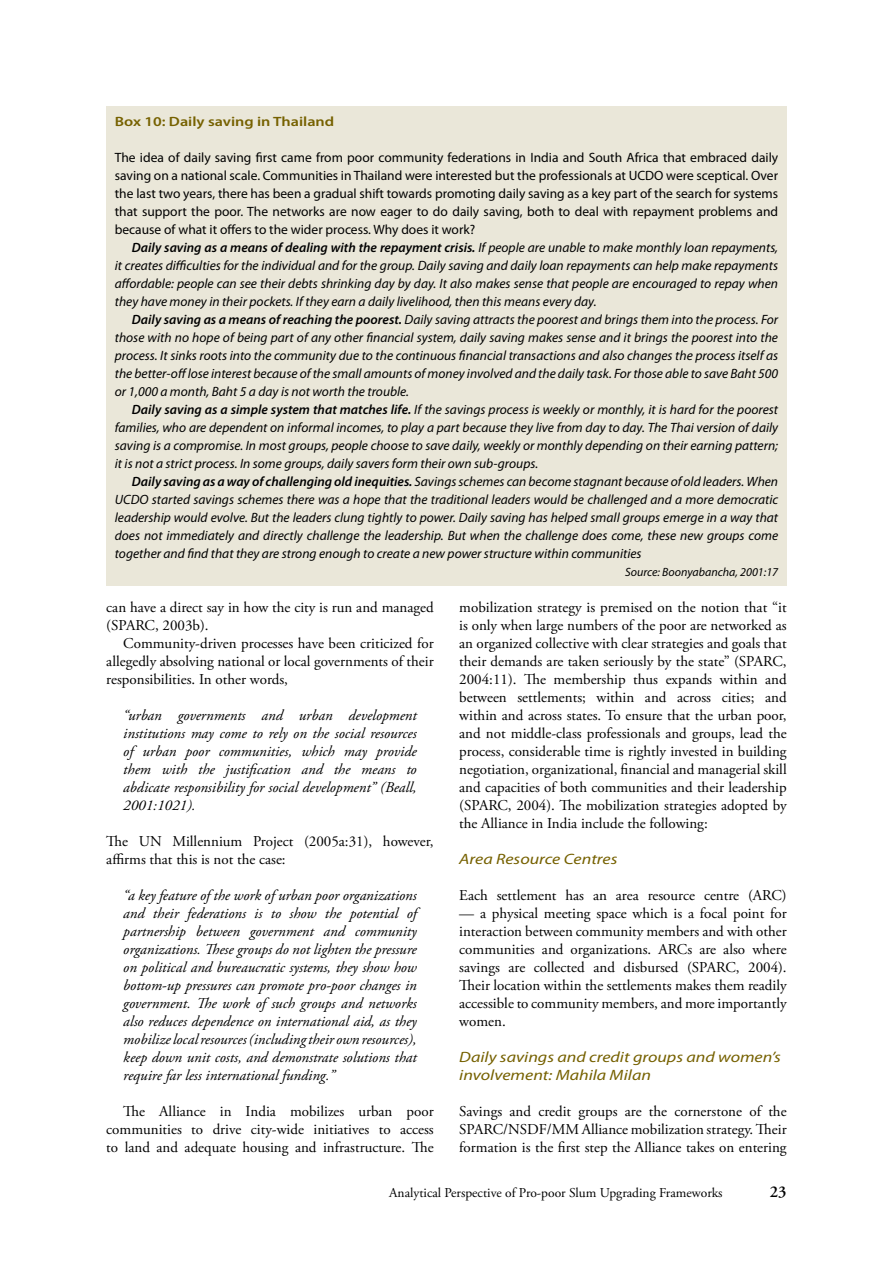
<style>
.page{position:relative;width:893px;height:1263px;background:#fff}
.page>*{position:absolute;margin:0;border:0;box-sizing:border-box;transform-origin:0 0}
.t1{font:600 16.5px "Adobe Garamond Pro";color:#000}
.t2{font:15px/18px "Adobe Garamond Pro";color:#000;text-align:justify}
.t3{font:italic 15px/18px "Adobe Garamond Pro";color:#000;text-align:justify}
.t4{font:italic 15px/18px "Myriad Pro";color:#766100;scale:1.2 1}
.t5{font:italic 13.5px/18px "Myriad Pro";color:#000;text-align:justify}
.t6{font:13.5px/18px "Myriad Pro";color:#000;text-align:justify}
.t7{font:13.5px "Adobe Garamond Pro";color:#000}
.t8{font:600 13.5px "Myriad Pro";color:#766100;scale:1.2 1}
.t9{font:italic 12px "Myriad Pro";color:#000}
.s1{font-weight:600}
</style>
<div class="page">
<div style="left:106px;top:106px;width:681px;height:480px;background:#eae7d9"></div>
<p class="t8" style="left:115px;top:113px;width:184px">Box 10: Daily saving in Thailand</p>
<p class="t6" style="left:115px;top:148px;width:665px">The idea of daily saving first came from poor community federations in India and South Africa that embraced daily saving on a national scale. Communities in Thailand were interested but the professionals at UCDO were sceptical. Over the last two years, there has been a gradual shift towards promoting daily saving as a key part of the search for systems that support the poor. The networks are now eager to do daily saving, both to deal with repayment problems and because of what it offers to the wider process. Why does it work?</p>
<p class="t5" style="left:115px;top:238px;width:665px;text-indent:17px"><span class="s1">Daily saving as a means of dealing with the repayment crisis.</span> If people are unable to make monthly loan repayments, it creates difficulties for the individual and for the group. Daily saving and daily loan repayments can help make repayments affordable: people can see their debts shrinking day by day. It also makes sense that people are encouraged to repay when they have money in their pockets. If they earn a daily livelihood, then this means every day.</p>
<p class="t5" style="left:115px;top:310px;width:665px;text-indent:17px"><span class="s1">Daily saving as a means of reaching the poorest.</span> Daily saving attracts the poorest and brings them into the process. For those with no hope of being part of any other financial system, daily saving makes sense and it brings the poorest into the process. It sinks roots into the community due to the continuous financial transactions and also changes the process itself as the better-off lose interest because of the small amounts of money involved and the daily task. For those able to save Baht 500 or 1,000 a month, Baht 5 a day is not worth the trouble.</p>
<p class="t5" style="left:115px;top:400px;width:665px;text-indent:17px"><span class="s1">Daily saving as a simple system that matches life.</span> If the savings process is weekly or monthly, it is hard for the poorest families, who are dependent on informal incomes, to play a part because they live from day to day. The Thai version of daily saving is a compromise. In most groups, people choose to save daily, weekly or monthly depending on their earning pattern; it is not a strict process. In some groups, daily savers form their own sub-groups.</p>
<p class="t5" style="left:115px;top:472px;width:665px;text-indent:17px"><span class="s1">Daily saving as a way of challenging old inequities.</span> Savings schemes can become stagnant because of old leaders. When UCDO started savings schemes there was a hope that the traditional leaders would be challenged and a more democratic leadership would evolve. But the leaders clung tightly to power. Daily saving has helped small groups emerge in a way that does not immediately and directly challenge the leadership. But when the challenge does come, these new groups come together and find that they are strong enough to create a new power structure within communities</p>
<p class="t9" style="left:625px;top:565px;width:155px">Source: Boonyabancha, 2001:17</p>
<p class="t2" style="left:106px;top:599px;width:329px">can have a direct say in how the city is run and managed (SPARC, 2003b).</p>
<p class="t2" style="left:106px;top:635px;width:329px;text-indent:17px">Community-driven processes have been criticized for allegedly absolving national or local governments of their responsibilities. In other words,</p>
<p class="t3" style="left:123px;top:707px;width:295px">“urban governments and urban development institutions may come to rely on the social resources of urban poor communities, which may provide them with the justification and the means to abdicate responsibility for social development” (Beall, 2001:1021).</p>
<p class="t2" style="left:106px;top:833px;width:329px">The UN Millennium Project (2005a:31), however, affirms that this is not the case:</p>
<p class="t3" style="left:123px;top:887px;width:295px">“a key feature of the work of urban poor organizations and their federations is to show the potential of partnership between government and community organizations. These groups do not lighten the pressure on political and bureaucratic systems, they show how bottom-up pressures can promote pro-poor changes in government. The work of such groups and networks also reduces dependence on international aid, as they mobilize local resources (including their own resources), keep down unit costs, and demonstrate solutions that require far less international funding.”</p>
<p class="t2" style="left:106px;top:1103px;width:329px;text-indent:17px">The Alliance in India mobilizes urban poor communities to drive city-wide initiatives to access to land and adequate housing and infrastructure. The</p>
<p class="t2" style="left:459px;top:599px;width:329px">mobilization strategy is premised on the notion that “it is only when large numbers of the poor are networked as an organized collective with clear strategies and goals that their demands are taken seriously by the state” (SPARC, 2004:11). The membership thus expands within and between settlements; within and across cities; and within and across states. To ensure that the urban poor, and not middle-class professionals and groups, lead the process, considerable time is rightly invested in building negotiation, organizational, financial and managerial skill and capacities of both communities and their leadership (SPARC, 2004). The mobilization strategies adopted by the Alliance in India include the following:</p>
<p class="t4" style="left:459px;top:850px;width:133px">Area Resource Centres</p>
<p class="t2" style="left:459px;top:887px;width:329px">Each settlement has an area resource centre (ARC)</p>
<p class="t2" style="left:459px;top:905px;width:329px">— a physical meeting space which is a focal point for interaction between community members and with other communities and organizations. ARCs are also where savings are collected and disbursed (SPARC, 2004).<br>Their location within the settlements makes them readily accessible to community members, and more importantly women.</p>
<p class="t4" style="left:459px;top:1048px;width:269px">Daily savings and credit groups and women’s involvement: Mahila Milan</p>
<p class="t2" style="left:459px;top:1103px;width:329px">Savings and credit groups are the cornerstone of the SPARC/NSDF/MM Alliance mobilization strategy. Their formation is the first step the Alliance takes on entering</p>
<p class="t7" style="left:389px;top:1185px;width:335px">Analytical Perspective of Pro-poor Slum Upgrading Frameworks</p>
<p class="t1" style="left:770px;top:1182px;width:18px">23</p>
</div>
